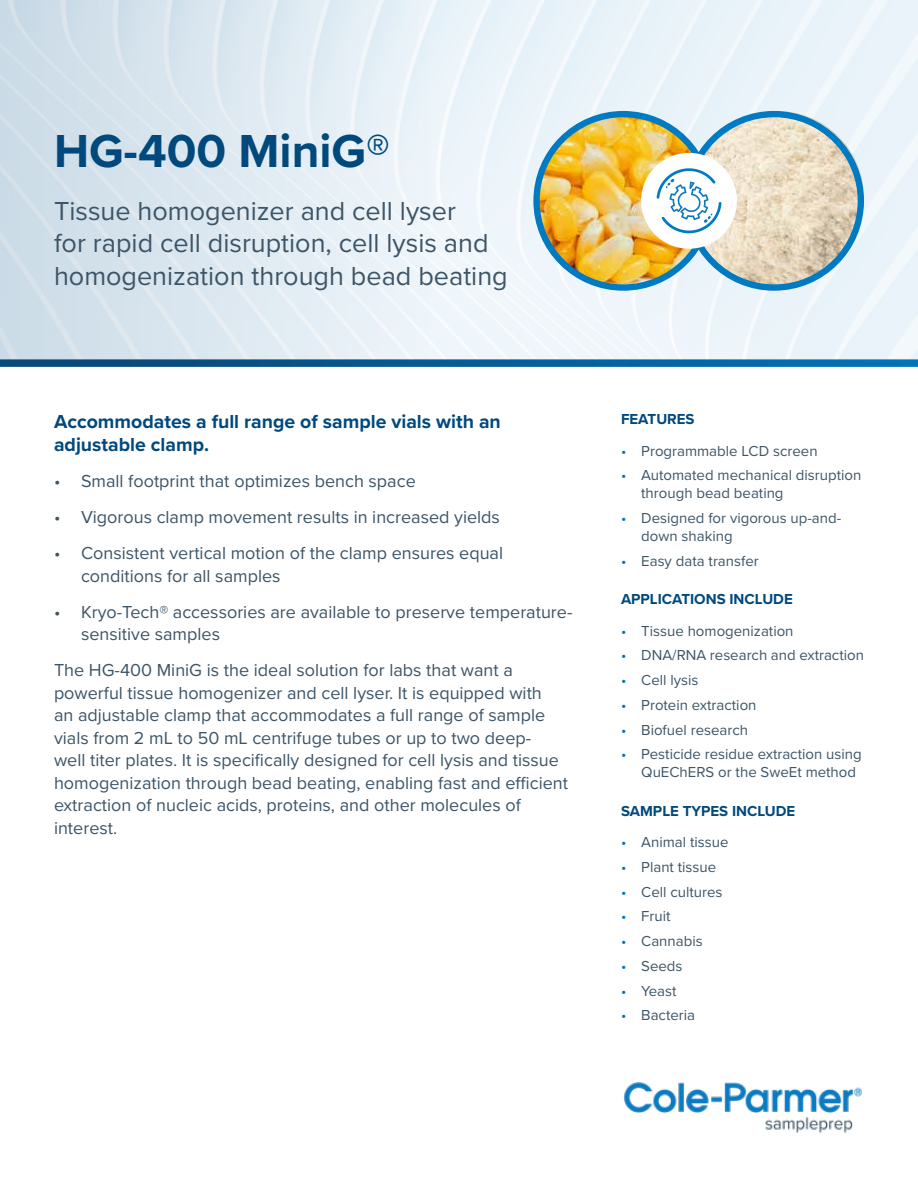
<style>
.page{position:relative;width:918px;height:1188px;background:#fff}
.page>*{position:absolute;margin:0;border:0;box-sizing:border-box;transform-origin:0 0}
.t1{font:700 48px "Proxima Nova";color:#00497c}
.t2{font:27px/32.4px "Proxima Nova";color:#3d5567}
.t3{font:700 19.5px/23.4px "Proxima Nova";color:#00497c}
.t4{font:18px/22.5px "Proxima Nova";color:#3d5567}
.t5{font:15px/18px "Proxima Nova";color:#3d5567}
.t6{font:700 15px "Proxima Nova";color:#00497c}
.s1{color:#0072bc}
</style>
<div class="page">
<img style="left:452px;top:0;width:466px;height:359px">
<div style="left:0;top:0;width:452px;height:364px;background:linear-gradient(to right,#cbdbe7,#eff6fb)"></div>
<svg style="left:0;top:359px;width:918px;height:8px;background:#14659b"></svg>
<img style="left:624px;top:1082px;width:239px;height:51px">
<img style="left:537px;top:114px;width:173px;height:174px;border-radius:87px">
<div style="left:533px;top:111px;width:180px;height:180px;border:6px solid #007ac2;border-radius:50%"></div>
<img style="left:687px;top:114px;width:174px;height:174px;border-radius:87px">
<div style="left:684px;top:111px;width:180px;height:180px;border:6px solid #007ac2;border-radius:50%"></div>
<div style="left:641px;top:153px;width:96px;height:96px;background:#fff;border-radius:50%"></div>
<svg style="left:656px;top:168px;width:65px;height:65px"></svg>
<h1 class="t1" style="left:54px;top:115px;width:337px">HG-400 MiniG®</h1>
<h2 class="t2" style="left:54px;top:193px;width:455px">Tissue homogenizer and cell lyser<br>for rapid cell disruption, cell lysis and homogenization through bead beating</h2>
<p class="t3" style="left:54px;top:409px;width:448px">Accommodates a full range of sample vials with an adjustable clamp.</p>
<p class="t4" style="left:54px;top:469px;width:363px">• Small footprint that optimizes bench space</p>
<p class="t4" style="left:54px;top:505px;width:448px">• Vigorous clamp movement results in increased yields</p>
<p class="t4" style="left:81px;top:541px;width:424px;text-indent:-27px">• Consistent vertical motion of the clamp ensures equal conditions for all samples</p>
<p class="t4" style="left:81px;top:599px;width:493px;text-indent:-27px">• Kryo-Tech® accessories are available to preserve temperature&shy;sensitive samples</p>
<p class="t4" style="left:54px;top:658px;width:516px">The HG-400 MiniG is the ideal solution for labs that want a powerful tissue homogenizer and cell lyser. It is equipped with<br>an adjustable clamp that accommodates a full range of sample vials from 2 mL to 50 mL centrifuge tubes or up to two deep-<br>well titer plates. It is specifically designed for cell lysis and tissue homogenization through bead beating, enabling fast and efficient extraction of nucleic acids, proteins, and other molecules of interest.</p>
<p class="t6" style="left:621px;top:408px;width:75px">FEATURES</p>
<p class="t5" style="left:621px;top:441px;width:198px"><span class="s1">•</span> Programmable LCD screen</p>
<p class="t5" style="left:641px;top:466px;width:222px;text-indent:-20px"><span class="s1">•</span> Automated mechanical disruption through bead beating</p>
<p class="t5" style="left:641px;top:508px;width:201px;text-indent:-20px"><span class="s1">•</span> Designed for vigorous up-and&shy;down shaking</p>
<p class="t5" style="left:621px;top:551px;width:139px"><span class="s1">•</span> Easy data transfer</p>
<p class="t6" style="left:621px;top:588px;width:173px">APPLICATIONS INCLUDE</p>
<p class="t5" style="left:621px;top:621px;width:174px"><span class="s1">•</span> Tissue homogenization</p>
<p class="t5" style="left:621px;top:646px;width:245px"><span class="s1">•</span> DNA/RNA research and extraction</p>
<p class="t5" style="left:621px;top:670px;width:79px"><span class="s1">•</span> Cell lysis</p>
<p class="t5" style="left:621px;top:695px;width:137px"><span class="s1">•</span> Protein extraction</p>
<p class="t5" style="left:621px;top:720px;width:129px"><span class="s1">•</span> Biofuel research</p>
<p class="t5" style="left:641px;top:745px;width:222px;text-indent:-20px"><span class="s1">•</span> Pesticide residue extraction using<br>QuEChERS or the SweEt method</p>
<p class="t6" style="left:621px;top:799px;width:176px">SAMPLE TYPES INCLUDE</p>
<p class="t5" style="left:621px;top:832px;width:109px"><span class="s1">•</span> Animal tissue</p>
<p class="t5" style="left:621px;top:857px;width:97px"><span class="s1">•</span> Plant tissue</p>
<p class="t5" style="left:621px;top:882px;width:103px"><span class="s1">•</span> Cell cultures</p>
<p class="t5" style="left:621px;top:907px;width:51px"><span class="s1">•</span> Fruit</p>
<p class="t5" style="left:621px;top:931px;width:83px"><span class="s1">•</span> Cannabis</p>
<p class="t5" style="left:621px;top:956px;width:63px"><span class="s1">•</span> Seeds</p>
<p class="t5" style="left:621px;top:981px;width:57px"><span class="s1">•</span> Yeast</p>
<p class="t5" style="left:621px;top:1006px;width:76px"><span class="s1">•</span> Bacteria</p>
</div>
